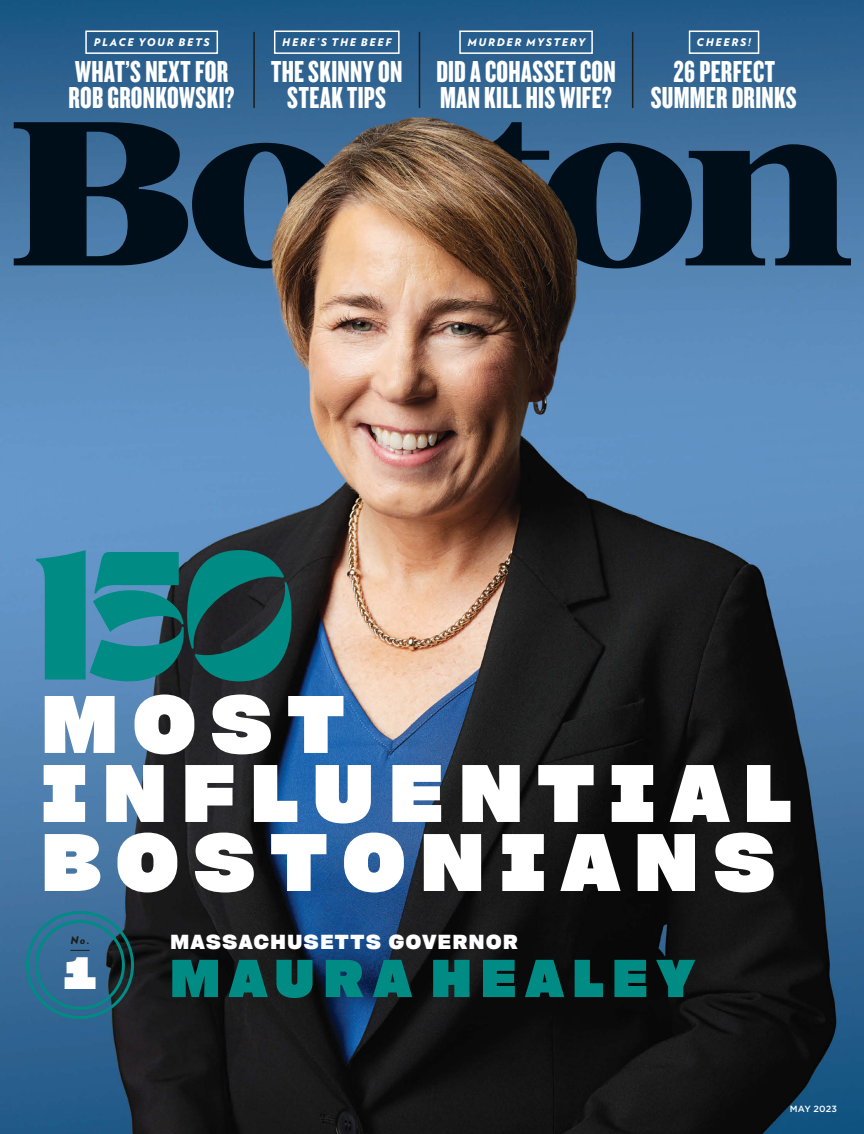
<style>
.page{position:relative;width:864px;height:1134px;background:#fff}
.page>*{position:absolute;margin:0;border:0;box-sizing:border-box;transform-origin:0 0}
.t1{font:78px/69px "Cy Grotesk Key Dark";letter-spacing:.205em;color:#fff}
.t2{font:51px "Cy Grotesk Key Dark";letter-spacing:.2em;color:#008b84}
.t3{font:900 43.5px "Cy Grotesk Key";color:#fff}
.t4{font:31.5px/25.5px "Knockout 68 Full Featherwt";letter-spacing:.01em;color:#fff;text-align:center}
.t5{font:800 19.5px "Cy Grotesk Key";letter-spacing:.08em;color:#fff}
.t6{font:italic 900 10.5px "Verlag";letter-spacing:.16em;color:#fff}
.t7{font:italic 900 10.5px "Verlag";color:#1d1d1b}
.t8{font:500 9px "Gotham";letter-spacing:.015em;color:#fff}
</style>
<div class="page">
<img style="left:0;top:277px;width:864px;height:857px">
<div style="left:26px;top:911px;width:108px;height:108px;border:3px solid #008b84;border-radius:50%"></div>
<svg style="left:70px;top:950px;width:20px;height:1px"></svg>
<div style="left:35px;top:920px;width:90px;height:90px;border:3px solid #008b84;border-radius:50%"></div>
<svg style="left:36px;top:550px;width:256px;height:131px;background:#197277"></svg>
<img style="left:0;top:0;width:864px;height:277px">
<p class="t6" style="left:94px;top:34px;width:117px">PLACE YOUR BETS</p>
<p class="t4" style="left:69px;top:58px;width:168px;text-align:left">WHAT’S NEXT FOR<br>ROB GRONKOWSKI?</p>
<p class="t6" style="left:282px;top:34px;width:111px">HERE’S THE BEEF</p>
<p class="t4" style="left:271px;top:58px;width:133px">THE SKINNY ON<br>STEAK TIPS</p>
<p class="t6" style="left:467px;top:34px;width:119px">MURDER MYSTERY</p>
<p class="t4" style="left:436px;top:58px;width:181px;text-align:left">DID A COHASSET CON<br>MAN KILL HIS WIFE?</p>
<p class="t6" style="left:697px;top:34px;width:56px">CHEERS!</p>
<p class="t4" style="left:651px;top:58px;width:148px">26 PERFECT<br>SUMMER DRINKS</p>
<h1 class="t1" style="left:42px;top:689px;width:751px">MOST<br>INFLUENTIAL<br>BOSTONIANS</h1>
<p class="t7" style="left:70px;top:932px;width:21px">No.</p>
<h3 class="t3" style="left:63px;top:942px;width:36px">1</h3>
<p class="t5" style="left:171px;top:928px;width:349px">MASSACHUSETTS GOVERNOR</p>
<h2 class="t2" style="left:171px;top:942px;width:524px">MAURA HEALEY</h2>
<p class="t8" style="left:790px;top:1103px;width:49px">MAY 2023</p>
</div>
